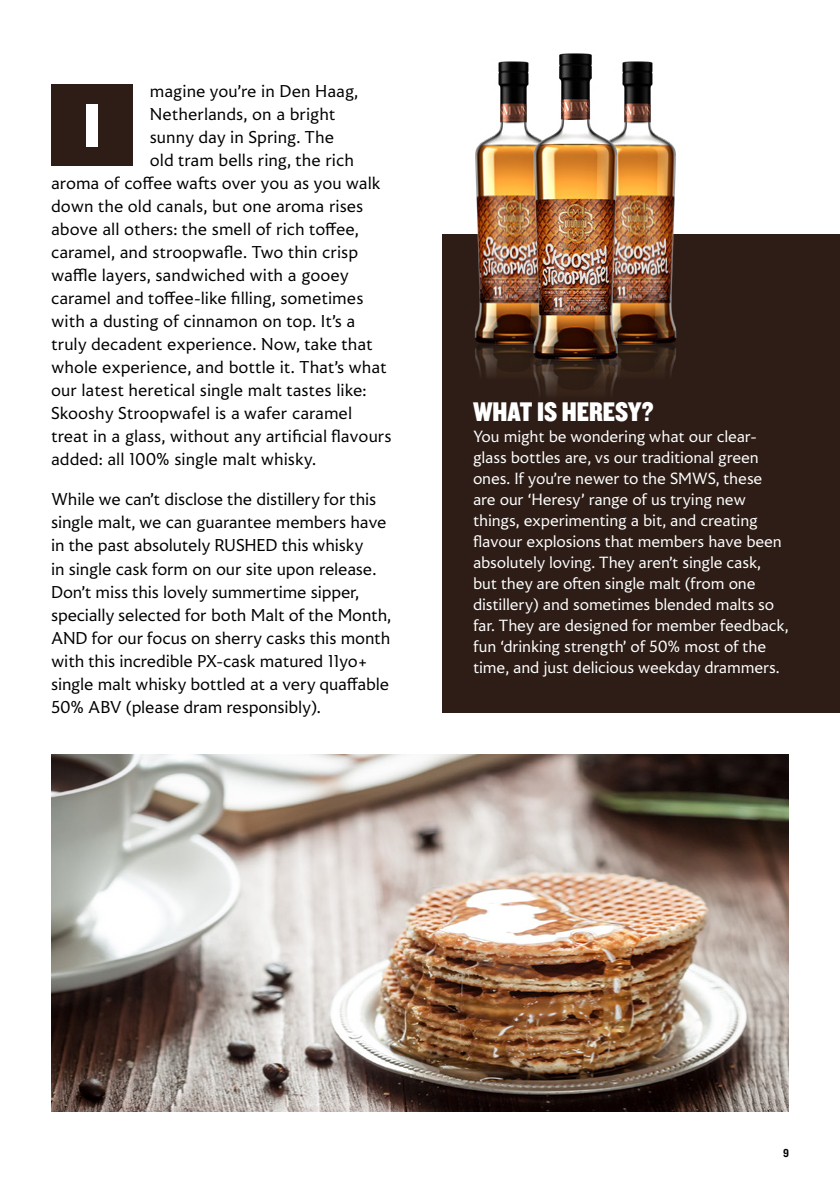
<style>
.page{position:relative;width:840px;height:1191px;background:#fff}
.page>*{position:absolute;margin:0;border:0;box-sizing:border-box;transform-origin:0 0}
.t1{font:63.8px "Knockout 70 Full Welterwt";color:#fff}
.t2{font:28px "Knockout 70 Full Welterwt";color:#fff}
.t3{font:18px/23px "FS Benjamin";letter-spacing:-.005em;color:#000}
.t4{font:17px/21px "FS Benjamin";letter-spacing:-.01em;color:#fff}
.t5{font:12px "Knockout 50 Welterweight";color:#000}
</style>
<div class="page">
<div style="left:442px;top:234px;width:397px;height:478px;background:#2d1d16"></div>
<img style="left:51px;top:754px;width:737px;height:357px">
<div style="left:51px;top:84px;width:82px;height:82px;background:#2d1d16"></div>
<img style="left:625px;top:61px;width:52px;height:314px">
<img style="left:474px;top:61px;width:51px;height:315px">
<img style="left:525px;top:53px;width:100px;height:342px">
<p class="t3" style="left:150px;top:79px;width:210px">magine you’re in Den Haag,</p>
<p class="t3" style="left:150px;top:102px;width:187px">Netherlands, on a bright</p>
<p class="t3" style="left:150px;top:125px;width:186px">sunny day in Spring. The</p>
<p class="t3" style="left:150px;top:148px;width:205px">old tram bells ring, the rich</p>
<p class="t3" style="left:51px;top:171px;width:331px">aroma of coffee wafts over you as you walk</p>
<p class="t3" style="left:51px;top:194px;width:314px">down the old canals, but one aroma rises</p>
<p class="t3" style="left:51px;top:217px;width:309px">above all others: the smell of rich toffee,</p>
<p class="t3" style="left:51px;top:240px;width:308px">caramel, and stroopwafle. Two thin crisp</p>
<p class="t3" style="left:51px;top:263px;width:299px">waffle layers, sandwiched with a gooey</p>
<p class="t3" style="left:51px;top:286px;width:314px">caramel and toffee-like filling, sometimes</p>
<p class="t3" style="left:51px;top:309px;width:305px">with a dusting of cinnamon on top. It’s a</p>
<p class="t3" style="left:51px;top:332px;width:323px">truly decadent experience. Now, take that</p>
<p class="t3" style="left:51px;top:355px;width:337px">whole experience, and bottle it. That’s what</p>
<p class="t3" style="left:51px;top:378px;width:316px">our latest heretical single malt tastes like:</p>
<p class="t3" style="left:51px;top:401px;width:302px">Skooshy Stroopwafel is a wafer caramel</p>
<p class="t3" style="left:51px;top:424px;width:342px">treat in a glass, without any artificial flavours</p>
<p class="t3" style="left:51px;top:447px;width:266px">added: all 100% single malt whisky.</p>
<p class="t3" style="left:51px;top:487px;width:341px">While we can’t disclose the distillery for this single malt, we can guarantee members have in the past absolutely RUSHED this whisky<br>in single cask form on our site upon release.<br>Don’t miss this lovely summertime sipper, specially selected for both Malt of the Month, AND for our focus on sherry casks this month with this incredible PX-cask matured 11yo+ single malt whisky bottled at a very quaffable 50% ABV (please dram responsibly).</p>
<h1 class="t1" style="left:84px;top:84px;width:17px">I</h1>
<h2 class="t2" style="left:473px;top:393px;width:182px">WHAT IS HERESY?</h2>
<p class="t4" style="left:473px;top:425px;width:317px">You might be wondering what our clear&shy;glass bottles are, vs our traditional green ones. If you’re newer to the SMWS, these are our ‘Heresy’ range of us trying new things, experimenting a bit, and creating flavour explosions that members have been absolutely loving. They aren’t single cask, but they are often single malt (from one distillery) and sometimes blended malts so far. They are designed for member feedback, fun ‘drinking strength’ of 50% most of the time, and just delicious weekday drammers.</p>
<p class="t5" style="left:782px;top:1145px;width:7px">9</p>
</div>
